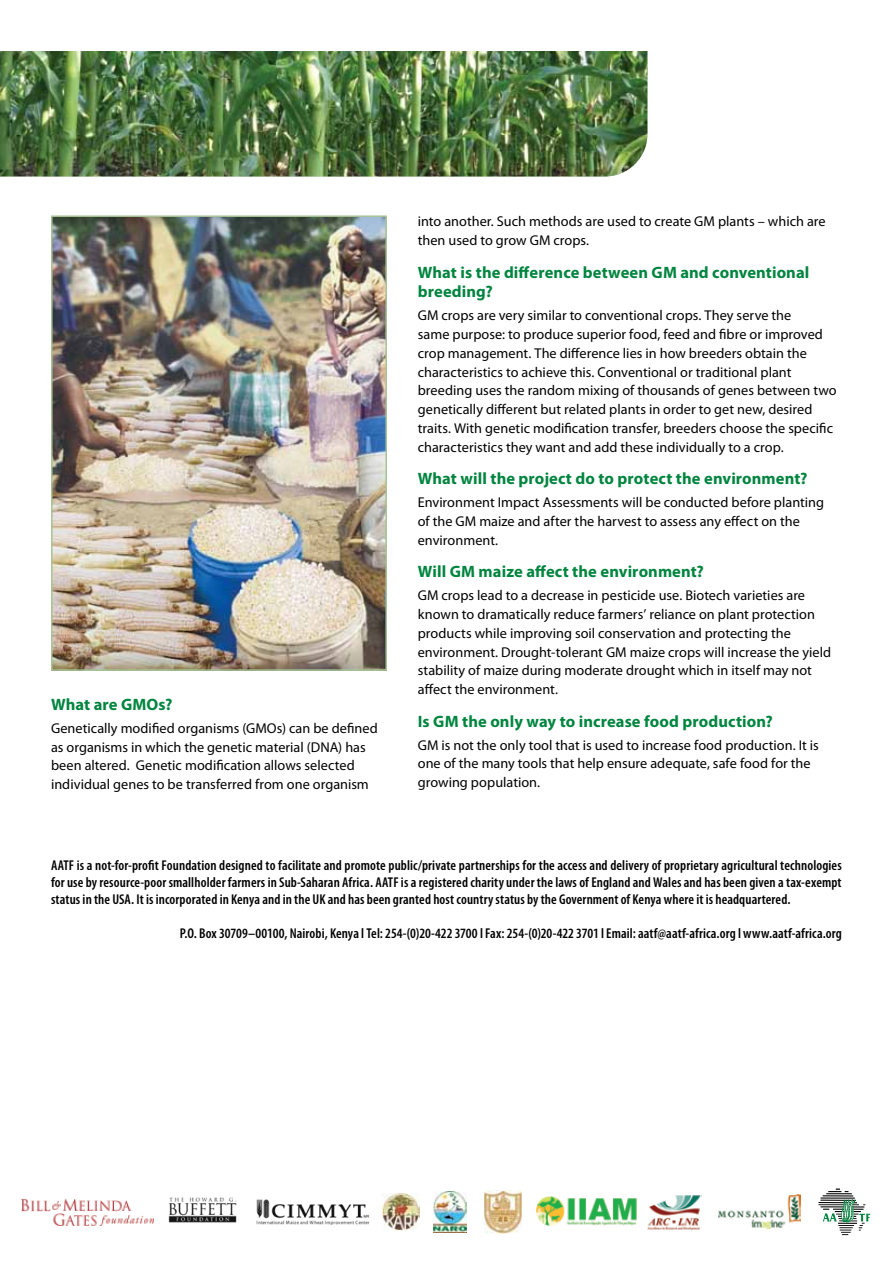
<style>
.page{position:relative;width:893px;height:1263px;background:#fff}
.page>*{position:absolute;margin:0;border:0;box-sizing:border-box;transform-origin:0 0}
.t1{font:700 16.5px/19.8px "Myriad Pro";letter-spacing:.005em;color:#00853f}
.t2{font:14.25px/18.8px "Myriad Pro";color:#000}
.t3{font:600 condensed 14.25px/17.1px "Myriad Pro";letter-spacing:.005em;color:#000;text-align:justify}
</style>
<div class="page">
<img style="left:54px;top:218px;width:330px;height:450px">
<div style="left:51px;top:215px;width:336px;height:456px;border:2px solid #a9c398"></div>
<img style="left:0;top:51px;width:647px;height:125px">
<img style="left:21px;top:1199px;width:133px;height:27px">
<img style="left:256px;top:1199px;width:114px;height:26px">
<img style="left:168px;top:1197px;width:69px;height:26px">
<img style="left:718px;top:1195px;width:82px;height:34px">
<img style="left:433px;top:1191px;width:34px;height:41px">
<img style="left:647px;top:1195px;width:54px;height:35px">
<img style="left:484px;top:1190px;width:38px;height:43px">
<img style="left:536px;top:1196px;width:101px;height:30px">
<img style="left:382px;top:1193px;width:38px;height:38px">
<hr style="left:820px;top:1197px;width:35px;height:2px;background:#000">
<hr style="left:820px;top:1199px;width:36px;height:2px;background:#000">
<hr style="left:819px;top:1202px;width:38px;height:1px;background:#000">
<hr style="left:821px;top:1206px;width:43px;height:1px;background:#000">
<hr style="left:818px;top:1204px;width:41px;height:1px;background:#000">
<svg style="left:822px;top:1188px;width:48px;height:47px"></svg>
<p class="t1" style="left:51px;top:694px;width:123px">What are GMOs?</p>
<p class="t2" style="left:51px;top:718px;width:328px">Genetically modified organisms (GMOs) can be defined as organisms in which the genetic material (DNA) has been altered. Genetic modification allows selected individual genes to be transferred from one organism</p>
<p class="t2" style="left:418px;top:212px;width:409px">into another. Such methods are used to create GM plants – which are then used to grow GM crops.</p>
<p class="t1" style="left:418px;top:262px;width:393px">What is the difference between GM and conventional breeding?</p>
<p class="t2" style="left:418px;top:306px;width:420px">GM crops are very similar to conventional crops. They serve the<br>same purpose: to produce superior food, feed and fibre or improved crop management. The difference lies in how breeders obtain the characteristics to achieve this. Conventional or traditional plant breeding uses the random mixing of thousands of genes between two genetically different but related plants in order to get new, desired traits. With genetic modification transfer, breeders choose the specific characteristics they want and add these individually to a crop.</p>
<p class="t1" style="left:418px;top:468px;width:391px">What will the project do to protect the environment?</p>
<p class="t2" style="left:418px;top:493px;width:408px">Environment Impact Assessments will be conducted before planting of the GM maize and after the harvest to assess any effect on the environment.</p>
<p class="t1" style="left:418px;top:561px;width:287px">Will GM maize affect the environment?</p>
<p class="t2" style="left:418px;top:586px;width:415px">GM crops lead to a decrease in pesticide use. Biotech varieties are known to dramatically reduce farmers’ reliance on plant protection products while improving soil conservation and protecting the environment. Drought-tolerant GM maize crops will increase the yield stability of maize during moderate drought which in itself may not affect the environment.</p>
<p class="t1" style="left:418px;top:711px;width:357px">Is GM the only way to increase food production?</p>
<p class="t2" style="left:418px;top:735px;width:402px">GM is not the only tool that is used to increase food production. It is one of the many tools that help ensure adequate, safe food for the growing population.</p>
<p class="t3" style="left:51px;top:857px;width:792px">AATF is a not-for-profit Foundation designed to facilitate and promote public/private partnerships for the access and delivery of proprietary agricultural technologies for use by resource-poor smallholder farmers in Sub-Saharan Africa. AATF is a registered charity under the laws of England and Wales and has been given a tax-exempt status in the USA. It is incorporated in Kenya and in the UK and has been granted host country status by the Government of Kenya where it is headquartered.</p>
<p class="t3" style="left:180px;top:925px;width:664px">P.O. Box 30709–00100, Nairobi, Kenya l Tel: 254-(0)20-422 3700 l Fax: 254-(0)20-422 3701 l Email: aatf@aatf-africa.org l www.aatf-africa.org</p>
</div>
